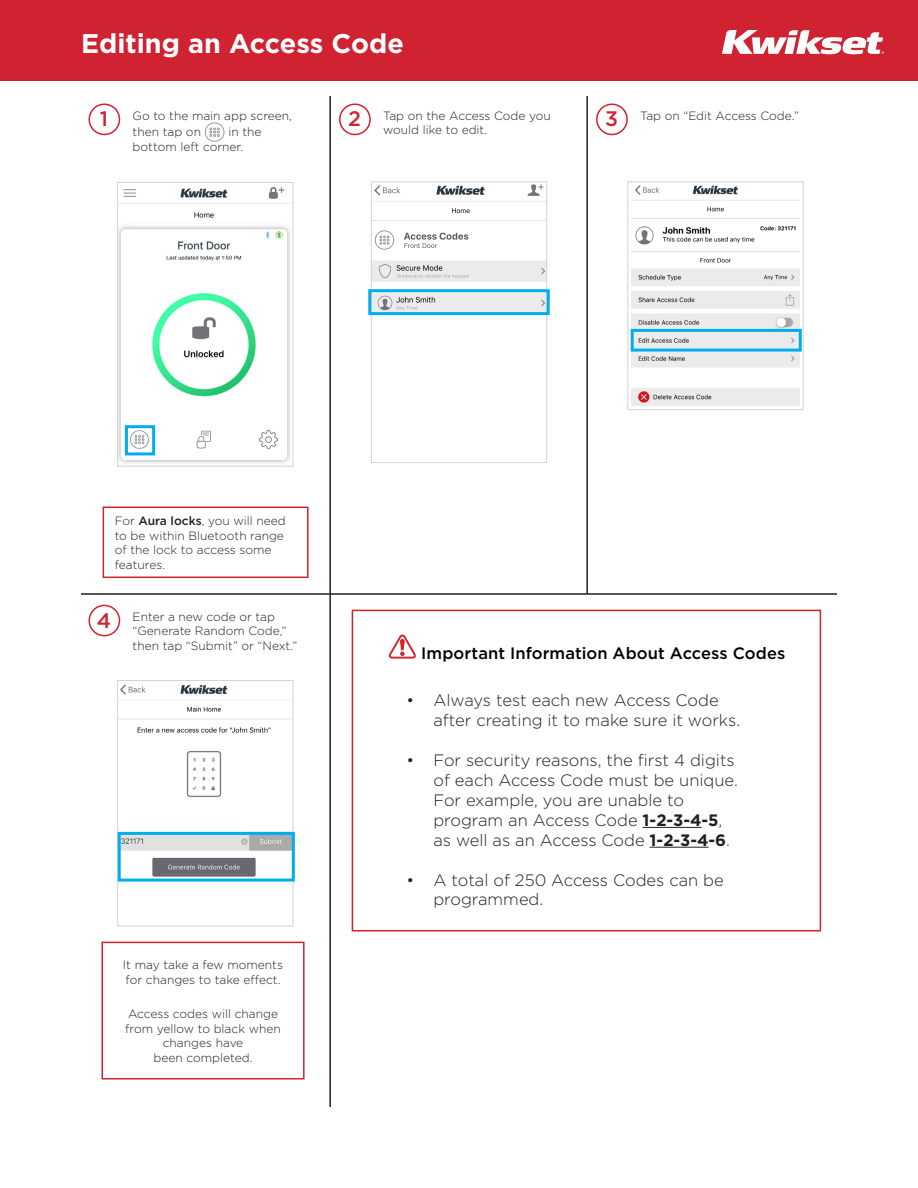
<style>
.page{position:relative;width:918px;height:1188px;background:#fff}
.page>*{position:absolute;margin:0;border:0;box-sizing:border-box;transform-origin:0 0}
.Section_head{font:700 27px "Gotham";color:#fff}
.t1{font:500 21px "Gotham";color:#d12231}
.t2{font:300 16.5px/19.8px "Gotham";color:#231f20}
.Section_head-2{font:500 16.5px "Gotham";letter-spacing:.005em;color:#000001}
.body_copy{font:300 12px/14.4px "Gotham";color:#231f20}
.s1{font-weight:500}
.s2{font-weight:700}
</style>
<div class="page">
<div style="left:0;top:0;width:918px;height:81px;background:#d12231"></div>
<hr style="left:329px;top:96px;width:2px;height:1011px;background:#231f20">
<hr style="left:586px;top:96px;width:2px;height:498px;background:#231f20">
<img style="left:205px;top:122px;width:20px;height:20px">
<div style="left:89px;top:103px;width:31px;height:32px;border:2px solid #d12231;border-radius:50%"></div>
<div style="left:339px;top:103px;width:32px;height:32px;border:2px solid #d12231;border-radius:50%"></div>
<div style="left:596px;top:103px;width:32px;height:32px;border:2px solid #d12231;border-radius:50%"></div>
<hr style="left:81px;top:593px;width:756px;height:2px;background:#231f20">
<div style="left:89px;top:605px;width:31px;height:31px;border:2px solid #d12231;border-radius:50%"></div>
<img style="left:119px;top:684px;width:172px;height:193px">
<div style="left:117px;top:680px;width:176px;height:246px;border:1px solid #d1d2d4"></div>
<div style="left:118px;top:832px;width:177px;height:50px;border:3px solid #00aeef"></div>
<img style="left:373px;top:184px;width:172px;height:132px">
<div style="left:371px;top:181px;width:176px;height:282px;border:1px solid #d1d2d4"></div>
<img style="left:631px;top:185px;width:169px;height:221px">
<div style="left:627px;top:181px;width:177px;height:229px;border:1px solid #d1d2d4"></div>
<div style="left:368px;top:289px;width:182px;height:26px;border:3px solid #00aeef"></div>
<div style="left:631px;top:329px;width:171px;height:23px;border:3px solid #00aeef"></div>
<img style="left:119px;top:187px;width:172px;height:276px">
<div style="left:117px;top:182px;width:176px;height:285px;border:1px solid #d1d2d4"></div>
<div style="left:125px;top:425px;width:30px;height:30px;border:3px solid #00aeef"></div>
<div style="left:103px;top:507px;width:206px;height:71px;border:2px solid #d1232a"></div>
<div style="left:352px;top:610px;width:469px;height:322px;border:2px solid #d1232a"></div>
<svg style="left:389px;top:634px;width:27px;height:25px"></svg>
<hr style="left:643px;top:827px;width:59px;height:1px;background:#231f20">
<hr style="left:650px;top:847px;width:59px;height:1px;background:#231f20">
<div style="left:102px;top:942px;width:203px;height:138px;border:2px solid #d1232a"></div>
<svg style="left:722px;top:30px;width:162px;height:24px"></svg>
<p class="Section_head" style="left:81px;top:25px;width:325px">Editing an Access Code</p>
<p class="t1" style="left:100px;top:105px;width:10px">1</p>
<p class="body_copy" style="left:383px;top:108px;width:169px">Tap on the Access Code you would like to edit.</p>
<p class="body_copy" style="left:133px;top:107px;width:161px;line-height:16.5px">Go to the main app screen, then tap on</p>
<p class="t1" style="left:348px;top:105px;width:14px">2</p>
<p class="body_copy" style="left:640px;top:108px;width:160px">Tap on “Edit Access Code.”</p>
<p class="t1" style="left:605px;top:105px;width:14px">3</p>
<p class="body_copy" style="left:133px;top:124px;width:131px;text-indent:96px">in the bottom left corner.</p>
<p class="body_copy" style="left:115px;top:514px;width:172px">For <span class="s1">Aura locks</span>, you will need to be within Bluetooth range of the lock to access some features.</p>
<p class="t1" style="left:97px;top:606px;width:16px">4</p>
<p class="body_copy" style="left:133px;top:609px;width:166px">Enter a new code or tap “Generate Random Code,” then tap “Submit” or “Next.”</p>
<p class="body_copy" style="left:123px;top:957px;width:162px">It may take a few moments for changes to take effect.</p>
<p class="body_copy" style="left:125px;top:1007px;width:157px;text-align:center">Access codes will change from yellow to black when changes have<br>been completed.</p>
<p class="Section_head-2" style="left:421px;top:642px;width:366px">Important Information About Access Codes</p>
<p class="t2" style="left:433px;top:690px;width:308px;text-indent:-27px">• Always test each new Access Code after creating it to make sure it works.</p>
<p class="t2" style="left:433px;top:750px;width:306px;text-indent:-27px">• For security reasons, the first 4 digits of each Access Code must be unique.<br>For example, you are unable to program an Access Code <span class="s2">1-2-3-4-5</span>, as well as an Access Code <span class="s2">1-2-3-4-6</span>.</p>
<p class="t2" style="left:433px;top:869px;width:292px;text-indent:-27px">• A total of 250 Access Codes can be programmed.</p>
</div>
